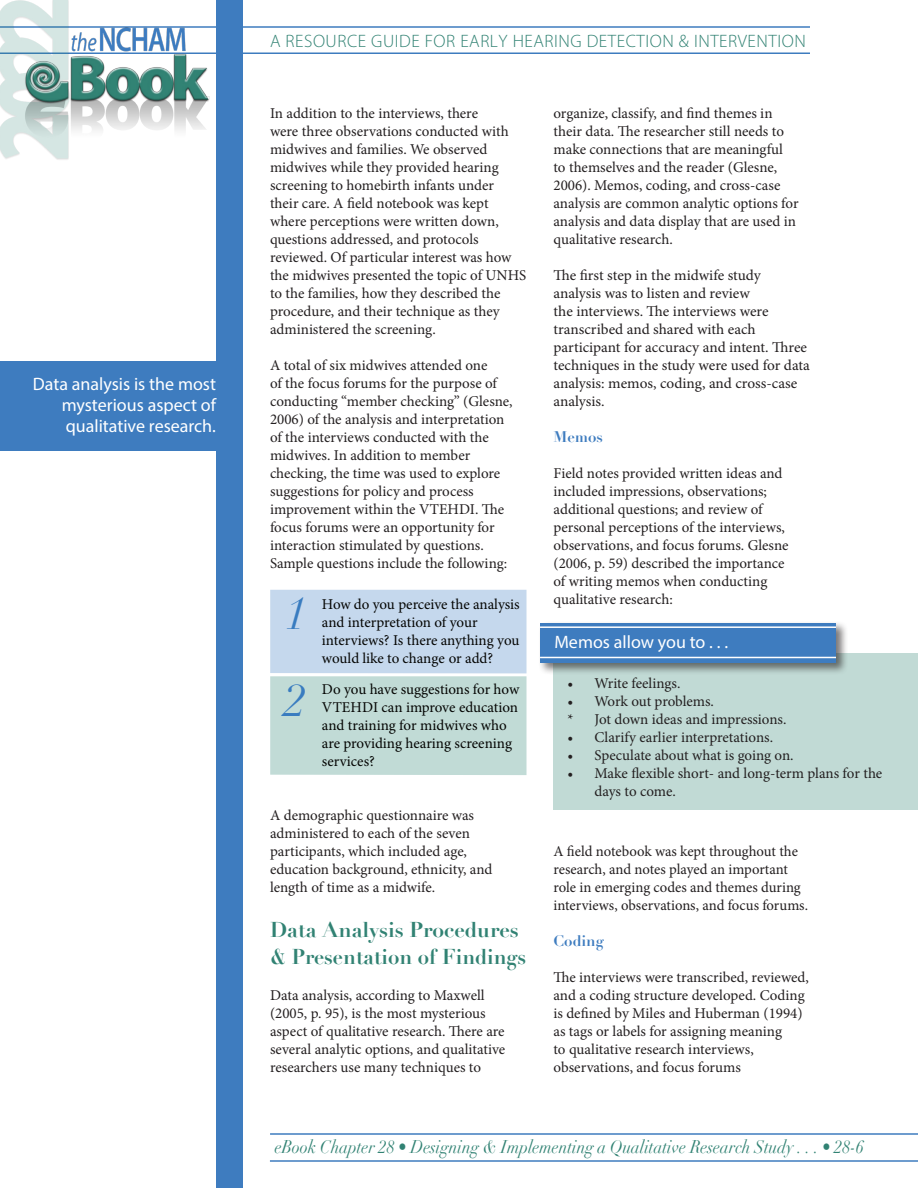
<style>
.page{position:relative;width:918px;height:1188px;background:#fff}
.page>*{position:absolute;margin:0;border:0;box-sizing:border-box;transform-origin:0 0}
.t1{font:italic 45px/87.2px "Didot";color:#397cc0}
.Paragraph_Heading{font:700 21px/27px "Didot";color:#318273}
.Pull-Out_Text{font:18px/21px "Myriad Pro";color:#fff;text-align:justify}
.t2{font:italic 18px "Didot";color:#318273;scale:.9 1}
.t3{font:300 18px "Myriad Pro";letter-spacing:.03em;color:#318273}
.Body_text{font:15px/18px "Minion Pro";color:#231f20}
.t4{font:15px/18px "Minion Pro";color:#040503}
.Bullet_Text{font:15px/18px "Minion Pro";letter-spacing:-.005em;color:#231f20}
.Heading_Level_2{font:700 15px "Didot";color:#3e7cbf}
</style>
<div class="page">
<hr style="left:0;top:26px;width:810px;height:2px;background:#3e7cbf">
<hr style="left:0;top:52px;width:810px;height:2px;background:#3e7cbf">
<hr style="left:270px;top:1133px;width:648px;height:2px;background:#3e7cbf">
<hr style="left:270px;top:1160px;width:648px;height:2px;background:#3e7cbf">
<img style="left:0;top:0;width:211px;height:160px">
<div style="left:216px;top:0;width:27px;height:1188px;background:#3e7cbf"></div>
<div style="left:270px;top:590px;width:257px;height:83px;background:#c5d8ed"></div>
<div style="left:270px;top:676px;width:257px;height:99px;background:#c1dbd6"></div>
<div style="left:554px;top:653px;width:364px;height:157px;background:#c1dad5"></div>
<div style="left:539px;top:621px;width:309px;height:54px;background:#231f20;opacity:.6"></div>
<div style="left:540px;top:623px;width:296px;height:40px;background:#3e7cbf"></div>
<hr style="left:540px;top:626px;width:296px;height:2px;background:#fff">
<hr style="left:540px;top:657px;width:296px;height:1px;background:#fff">
<div style="left:0;top:361px;width:223px;height:89px;background:#3e7cbf"></div>
<p class="Pull-Out_Text" style="left:62px;top:373px;width:156px;text-indent:-29px">Data analysis is the most mysterious aspect of qualitative research.</p>
<p class="t3" style="left:270px;top:31px;width:537px">A RESOURCE GUIDE FOR EARLY HEARING DETECTION &amp; INTERVENTION</p>
<p class="Body_text" style="left:270px;top:104px;width:258px">In addition to the interviews, there<br>were three observations conducted with midwives and families. We observed midwives while they provided hearing screening to homebirth infants under their care. A field notebook was kept where perceptions were written down, questions addressed, and protocols reviewed. Of particular interest was how the midwives presented the topic of UNHS to the families, how they described the procedure, and their technique as they administered the screening.</p>
<p class="Body_text" style="left:270px;top:356px;width:244px">A total of six midwives attended one<br>of the focus forums for the purpose of conducting “member checking” (Glesne, 2006) of the analysis and interpretation of the interviews conducted with the midwives. In addition to member checking, the time was used to explore suggestions for policy and process improvement within the VTEHDI. The focus forums were an opportunity for interaction stimulated by questions.<br>Sample questions include the following:</p>
<p class="t1" style="left:285px;top:570px;width:23px">1<br>2</p>
<p class="t4" style="left:322px;top:595px;width:199px">How do you perceive the analysis and interpretation of your interviews? Is there anything you would like to change or add?</p>
<p class="t4" style="left:322px;top:681px;width:199px">Do you have suggestions for how<br>VTEHDI can improve education and training for midwives who are providing hearing screening services?</p>
<p class="Body_text" style="left:270px;top:806px;width:224px">A demographic questionnaire was administered to each of the seven participants, which included age, education background, ethnicity, and length of time as a midwife.</p>
<p class="Paragraph_Heading" style="left:270px;top:916px;width:258px">Data Analysis Procedures &amp; Presentation of Findings</p>
<p class="Body_text" style="left:270px;top:986px;width:237px">Data analysis, according to Maxwell (2005, p. 95), is the most mysterious aspect of qualitative research. There are several analytic options, and qualitative researchers use many techniques to</p>
<p class="Body_text" style="left:554px;top:104px;width:247px">organize, classify, and find themes in their data. The researcher still needs to make connections that are meaningful to themselves and the reader (Glesne, 2006). Memos, coding, and cross-case analysis are common analytic options for analysis and data display that are used in qualitative research.</p>
<p class="Body_text" style="left:554px;top:266px;width:258px">The first step in the midwife study analysis was to listen and review<br>the interviews. The interviews were transcribed and shared with each participant for accuracy and intent. Three techniques in the study were used for data analysis: memos, coding, and cross-case analysis.</p>
<p class="Heading_Level_2" style="left:554px;top:427px;width:51px">Memos</p>
<p class="Body_text" style="left:554px;top:464px;width:237px">Field notes provided written ideas and included impressions, observations; additional questions; and review of personal perceptions of the interviews, observations, and focus forums. Glesne (2006, p. 59) described the importance of writing memos when conducting qualitative research:</p>
<p class="Pull-Out_Text" style="left:554px;top:631px;width:175px">Memos allow you to . . .</p>
<p class="Bullet_Text" style="left:567px;top:675px;width:114px">• Write feelings.</p>
<p class="Bullet_Text" style="left:567px;top:693px;width:148px">• Work out problems.</p>
<p class="Bullet_Text" style="left:567px;top:711px;width:220px">* Jot down ideas and impressions.</p>
<p class="Bullet_Text" style="left:567px;top:729px;width:207px">• Clarify earlier interpretations.</p>
<p class="Bullet_Text" style="left:567px;top:747px;width:228px">• Speculate about what is going on.</p>
<p class="Bullet_Text" style="left:594px;top:765px;width:289px;text-indent:-27px">• Make flexible short- and long-term plans for the days to come.</p>
<p class="Body_text" style="left:554px;top:842px;width:256px">A field notebook was kept throughout the research, and notes played an important role in emerging codes and themes during interviews, observations, and focus forums.</p>
<p class="Heading_Level_2" style="left:554px;top:931px;width:52px">Coding</p>
<p class="Body_text" style="left:554px;top:968px;width:257px">The interviews were transcribed, reviewed, and a coding structure developed. Coding is defined by Miles and Huberman (1994) as tags or labels for assigning meaning<br>to qualitative research interviews, observations, and focus forums</p>
<p class="t2" style="left:275px;top:1136px;width:656px">eBook Chapter 28 • Designing &amp; Implementing a Qualitative Research Study . . . • 28-6</p>
</div>
